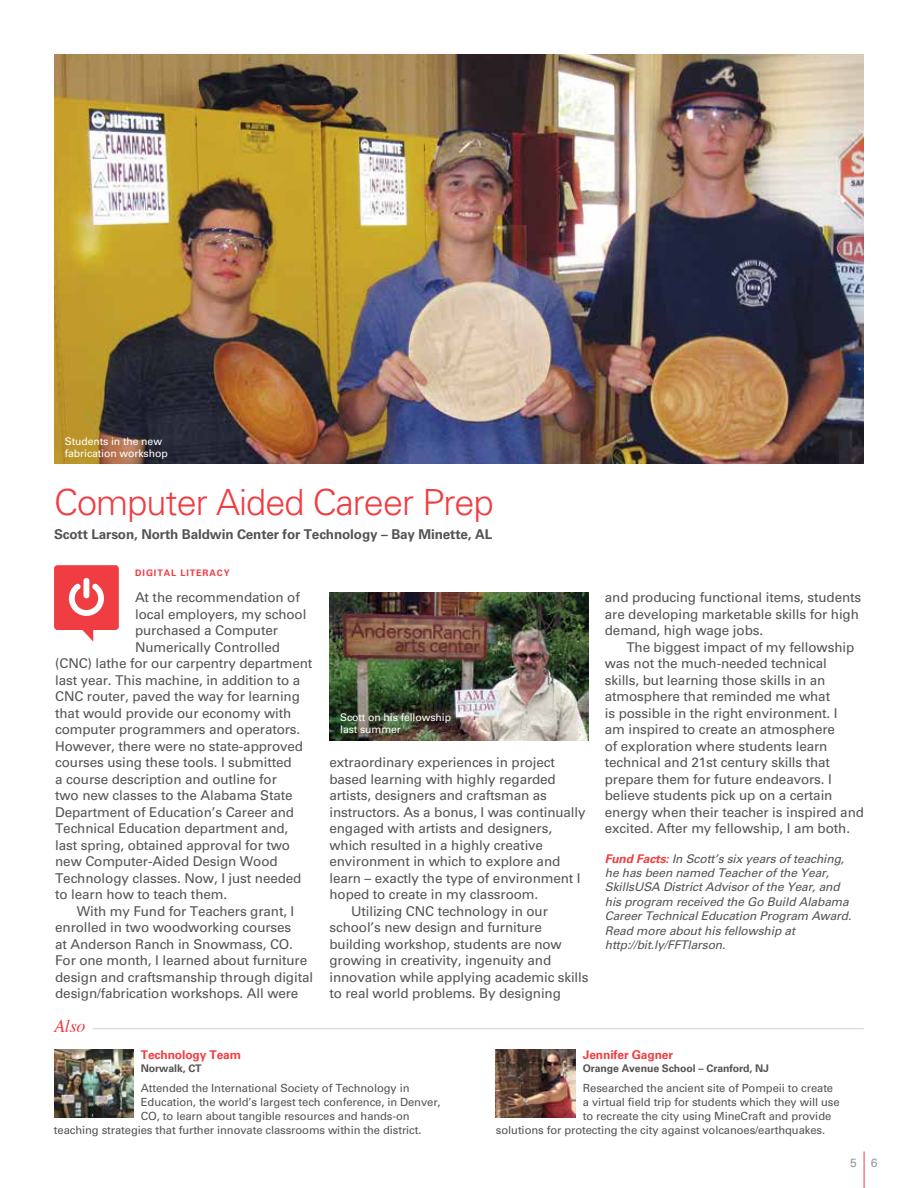
<style>
.page{position:relative;width:918px;height:1188px;background:#fff}
.page>*{position:absolute;margin:0;border:0;box-sizing:border-box;transform-origin:0 0}
.t1{font:300 36px "Univers 45";letter-spacing:-.025em;color:#ef3d42}
.t2{font:italic 18px "Times";color:#ef3d42}
.t3{font:13.5px/16.5px "Univers 55 Roman";letter-spacing:-.01em;color:#555453}
.t4{font:700 13.5px "Univers 65";letter-spacing:-.01em;color:#555453}
.t5{font:italic 12px/14.4px "Univers 55";letter-spacing:-.01em;color:#555453}
.t6{font:700 12px "Univers 65";letter-spacing:-.01em;color:#ef3e42}
.t7{font:12px "Univers 55 Roman";color:#939598}
.t8{font:11.25px "Univers 55 Roman";letter-spacing:-.01em;color:#555453}
.t9{font:10.5px/12px "Univers 55 Roman";letter-spacing:-.01em;color:#fff}
.t10{font:700 10.5px "Univers 65";letter-spacing:-.01em;color:#555453}
.t11{font:700 9px "Univers 65";letter-spacing:.1em;color:#ef3d42}
.s1{font-family:"Univers 65";font-weight:700;color:#ef3d42}
</style>
<div class="page">
<hr style="left:864px;top:1152px;width:1px;height:36px;background:#ef3d42">
<img style="left:496px;top:1050px;width:79px;height:68px">
<img style="left:54px;top:1050px;width:79px;height:68px">
<hr style="left:93px;top:1028px;width:771px;height:1px;background:#d1d3d4">
<img style="left:329px;top:592px;width:259px;height:148px">
<div style="left:54px;top:565px;width:65px;height:65px;background:#ef3d42;border-radius:4px"></div>
<svg style="left:82px;top:630px;width:11px;height:11px"></svg>
<svg style="left:69px;top:578px;width:35px;height:38px"></svg>
<img style="left:54px;top:54px;width:810px;height:410px">
<p class="t9" style="left:65px;top:435px;width:105px">Students in the new fabrication workshop</p>
<h1 class="t1" style="left:54px;top:481px;width:441px">Computer Aided Career Prep</h1>
<p class="t4" style="left:54px;top:526px;width:440px">Scott Larson, North Baldwin Center for Technology – Bay Minette, AL</p>
<p class="t11" style="left:135px;top:568px;width:96px">DIGITAL LITERACY</p>
<p class="t3" style="left:135px;top:589px;width:166px">At the recommendation of</p>
<p class="t3" style="left:135px;top:606px;width:173px">local employers, my school</p>
<p class="t3" style="left:135px;top:622px;width:144px">purchased a Computer</p>
<p class="t3" style="left:135px;top:639px;width:146px">Numerically Controlled</p>
<p class="t3" style="left:55px;top:655px;width:259px">(CNC) lathe for our carpentry department</p>
<p class="t3" style="left:55px;top:672px;width:247px">last year. This machine, in addition to a</p>
<p class="t3" style="left:55px;top:688px;width:246px">CNC router, paved the way for learning</p>
<p class="t3" style="left:55px;top:705px;width:238px">that would provide our economy with</p>
<p class="t3" style="left:55px;top:721px;width:247px">computer programmers and operators.</p>
<p class="t3" style="left:55px;top:738px;width:249px">However, there were no state-approved</p>
<p class="t3" style="left:55px;top:754px;width:238px">courses using these tools. I submitted</p>
<p class="t3" style="left:55px;top:771px;width:223px">a course description and outline for</p>
<p class="t3" style="left:55px;top:787px;width:239px">two new classes to the Alabama State</p>
<p class="t3" style="left:55px;top:804px;width:241px">Department of Education’s Career and</p>
<p class="t3" style="left:55px;top:820px;width:235px">Technical Education department and,</p>
<p class="t3" style="left:55px;top:837px;width:237px">last spring, obtained approval for two</p>
<p class="t3" style="left:55px;top:853px;width:224px">new Computer-Aided Design Wood</p>
<p class="t3" style="left:55px;top:870px;width:248px">Technology classes. Now, I just needed</p>
<p class="t3" style="left:55px;top:886px;width:174px">to learn how to teach them.</p>
<p class="t3" style="left:77px;top:903px;width:219px">With my Fund for Teachers grant, I</p>
<p class="t3" style="left:55px;top:919px;width:238px">enrolled in two woodworking courses</p>
<p class="t3" style="left:55px;top:936px;width:239px">at Anderson Ranch in Snowmass, CO.</p>
<p class="t3" style="left:55px;top:952px;width:254px">For one month, I learned about furniture</p>
<p class="t3" style="left:55px;top:969px;width:259px">design and craftsmanship through digital</p>
<p class="t3" style="left:55px;top:985px;width:245px">design/fabrication workshops. All were</p>
<h2 class="t2" style="left:54px;top:1011px;width:33px">Also</h2>
<p class="t9" style="left:340px;top:712px;width:112px">Scott on his fellowship last summer</p>
<p class="t3" style="left:329px;top:754px;width:227px">extraordinary experiences in project</p>
<p class="t3" style="left:329px;top:771px;width:228px">based learning with highly regarded</p>
<p class="t3" style="left:329px;top:787px;width:219px">artists, designers and craftsman as</p>
<p class="t3" style="left:329px;top:804px;width:258px">instructors. As a bonus, I was continually</p>
<p class="t3" style="left:329px;top:820px;width:224px">engaged with artists and designers,</p>
<p class="t3" style="left:329px;top:837px;width:215px">which resulted in a highly creative</p>
<p class="t3" style="left:329px;top:853px;width:232px">environment in which to explore and</p>
<p class="t3" style="left:329px;top:870px;width:253px">learn – exactly the type of environment I</p>
<p class="t3" style="left:329px;top:886px;width:210px">hoped to create in my classroom.</p>
<p class="t3" style="left:351px;top:903px;width:198px">Utilizing CNC technology in our</p>
<p class="t3" style="left:329px;top:919px;width:214px">school’s new design and furniture</p>
<p class="t3" style="left:329px;top:936px;width:234px">building workshop, students are now</p>
<p class="t3" style="left:329px;top:952px;width:223px">growing in creativity, ingenuity and</p>
<p class="t3" style="left:329px;top:969px;width:261px">innovation while applying academic skills</p>
<p class="t3" style="left:329px;top:985px;width:233px">to real world problems. By designing</p>
<p class="t3" style="left:605px;top:589px;width:258px">and producing functional items, students are developing marketable skills for high demand, high wage jobs.</p>
<p class="t3" style="left:605px;top:639px;width:261px;text-indent:22px">The biggest impact of my fellowship was not the much-needed technical skills, but learning those skills in an atmosphere that reminded me what<br>is possible in the right environment. I<br>am inspired to create an atmosphere<br>of exploration where students learn technical and 21st century skills that prepare them for future endeavors. I believe students pick up on a certain energy when their teacher is inspired and excited. After my fellowship, I am both.</p>
<p class="t5" style="left:605px;top:851px;width:248px"><span class="s1">Fund Facts:</span> In Scott’s six years of teaching, he has been named Teacher of the Year, SkillsUSA District Advisor of the Year, and his program received the Go Build Alabama Career Technical Education Program Award.<br>Read more about his fellowship at http://bit.ly/FFTlarson.</p>
<p class="t6" style="left:141px;top:1048px;width:102px">Technology Team</p>
<p class="t10" style="left:141px;top:1062px;width:62px">Norwalk, CT</p>
<p class="t8" style="left:141px;top:1082px;width:270px">Attended the International Society of Technology in</p>
<p class="t8" style="left:141px;top:1096px;width:301px">Education, the world’s largest tech conference, in Denver,</p>
<p class="t8" style="left:141px;top:1109px;width:270px">CO, to learn about tangible resources and hands-on</p>
<p class="t8" style="left:54px;top:1123px;width:369px">teaching strategies that further innovate classrooms within the district.</p>
<p class="t6" style="left:583px;top:1048px;width:92px">Jennifer Gagner</p>
<p class="t10" style="left:583px;top:1062px;width:188px">Orange Avenue School – Cranford, NJ</p>
<p class="t8" style="left:583px;top:1082px;width:252px">Researched the ancient site of Pompeii to create</p>
<p class="t8" style="left:583px;top:1096px;width:258px">a virtual field trip for students which they will use</p>
<p class="t8" style="left:583px;top:1109px;width:250px">to recreate the city using MineCraft and provide</p>
<p class="t8" style="left:496px;top:1123px;width:331px">solutions for protecting the city against volcanoes/earthquakes.</p>
<p class="t7" style="left:850px;top:1155px;width:29px">5 6</p>
</div>
